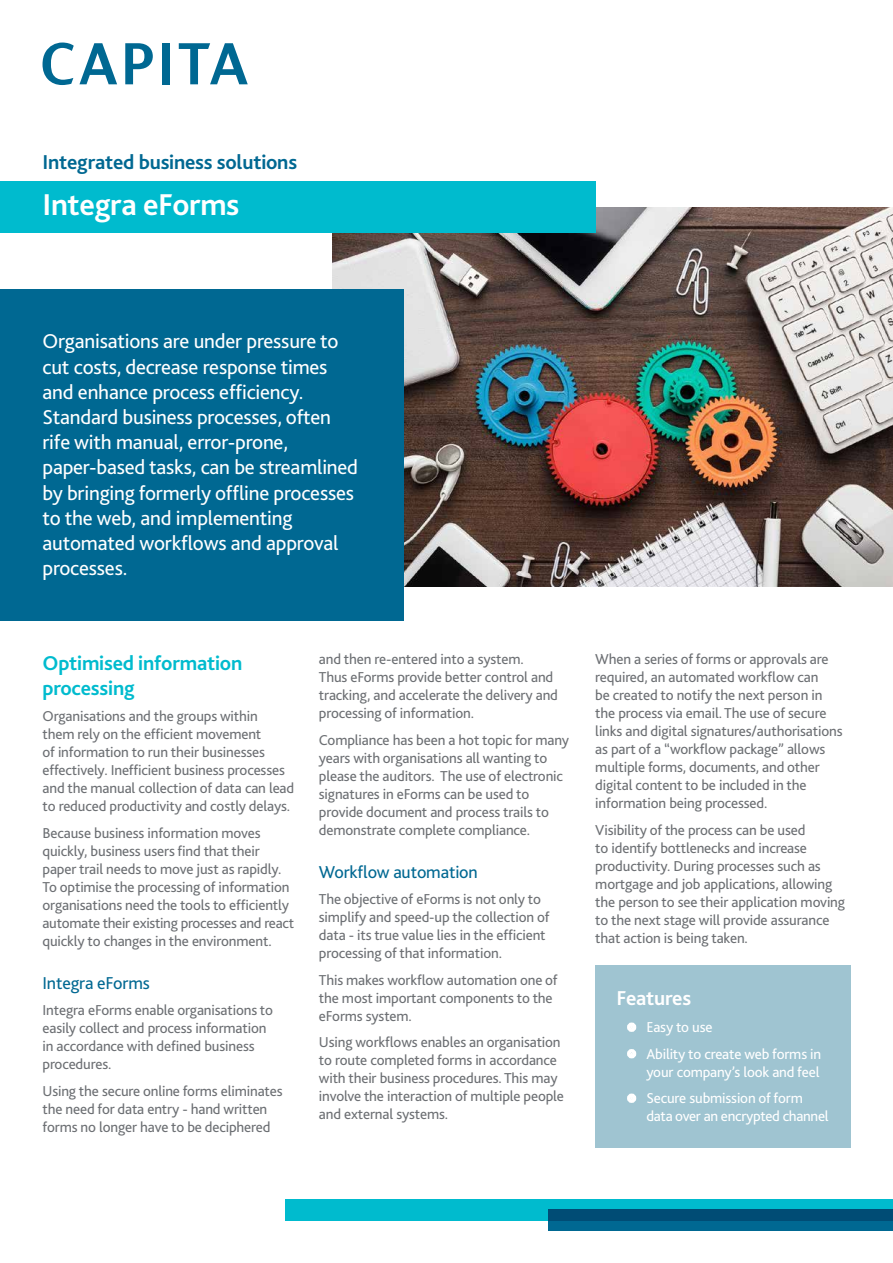
<style>
.page{position:relative;width:893px;height:1263px;background:#fff}
.page>*{position:absolute;margin:0;border:0;box-sizing:border-box;transform-origin:0 0}
.t1{font:700 31.5px "Bliss 2";letter-spacing:-.01em;color:#fff}
.t2{font:21px/25.2px "Bliss 2";letter-spacing:-.01em;color:#fff}
.t3{font:700 21px/25.2px "Bliss 2";letter-spacing:-.01em;color:#00bbce}
.t4{font:700 21px "Bliss 2";letter-spacing:-.01em;color:#006892}
.t5{font:700 21px "Bliss 2";letter-spacing:-.01em;color:#fff}
.t6{font:18px "Bliss 2";letter-spacing:-.01em;color:#006892}
.t7{font:15px/18px "Bliss 2";letter-spacing:-.01em;color:#6c6f73}
.t8{font:15px/18px "Bliss 2";letter-spacing:-.01em;color:#fff;text-align:right}
</style>
<div class="page">
<img style="left:333px;top:207px;width:560px;height:380px">
<div style="left:0;top:182px;width:595px;height:51px;background:#00bbce"></div>
<svg style="left:125px;top:43px;width:28px;height:41px"></svg>
<div style="left:162px;top:43px;width:8px;height:41px;background:#006892"></div>
<svg style="left:43px;top:43px;width:74px;height:42px"></svg>
<svg style="left:179px;top:43px;width:69px;height:41px"></svg>
<div style="left:285px;top:1199px;width:608px;height:21px;background:#00bbce"></div>
<svg style="left:549px;top:1210px;width:344px;height:21px;background:#005982"></svg>
<div style="left:0;top:289px;width:404px;height:332px;background:#006892"></div>
<div style="left:595px;top:965px;width:255px;height:183px;background:#9fc4d1"></div>
<div style="left:627px;top:1022px;width:9px;height:10px;border:6px solid #fff;border-radius:50%"></div>
<div style="left:627px;top:1049px;width:9px;height:9px;border:6px solid #fff;border-radius:50%"></div>
<div style="left:627px;top:1093px;width:9px;height:10px;border:6px solid #fff;border-radius:50%"></div>
<h2 class="t4" style="left:43px;top:149px;width:256px">Integrated business solutions</h2>
<h1 class="t1" style="left:43px;top:185px;width:199px">Integra eForms</h1>
<p class="t2" style="left:43px;top:328px;width:317px">Organisations are under pressure to cut costs, decrease response times and enhance process efficiency.<br>Standard business processes, often rife with manual, error-prone, paper-based tasks, can be streamlined by bringing formerly offline processes to the web, and implementing automated workflows and approval processes.</p>
<h2 class="t3" style="left:43px;top:649px;width:201px">Optimised information processing</h2>
<p class="t7" style="left:43px;top:707px;width:253px">Organisations and the groups within<br>them rely on the efficient movement<br>of information to run their businesses effectively. Inefficient business processes and the manual collection of data can lead to reduced productivity and costly delays.</p>
<p class="t7" style="left:43px;top:823px;width:253px">Because business information moves quickly, business users find that their paper trail needs to move just as rapidly.<br>To optimise the processing of information organisations need the tools to efficiently automate their existing processes and react quickly to changes in the environment.</p>
<p class="t6" style="left:43px;top:971px;width:109px">Integra eForms</p>
<p class="t7" style="left:43px;top:1001px;width:232px">Integra eForms enable organisations to easily collect and process information in accordance with defined business procedures.</p>
<p class="t7" style="left:43px;top:1081px;width:242px">Using the secure online forms eliminates the need for data entry - hand written forms no longer have to be deciphered</p>
<p class="t7" style="left:319px;top:650px;width:241px">and then re-entered into a system.<br>Thus eForms provide better control and tracking, and accelerate the delivery and processing of information.</p>
<p class="t7" style="left:319px;top:730px;width:252px">Compliance has been a hot topic for many years with organisations all wanting to please the auditors. The use of electronic signatures in eForms can be used to provide document and process trails to demonstrate complete compliance.</p>
<p class="t6" style="left:319px;top:860px;width:160px">Workflow automation</p>
<p class="t7" style="left:319px;top:890px;width:232px">The objective of eForms is not only to simplify and speed-up the collection of data - its true value lies in the efficient processing of that information.</p>
<p class="t7" style="left:319px;top:970px;width:240px">This makes workflow automation one of the most important components to the eForms system.</p>
<p class="t7" style="left:319px;top:1033px;width:247px">Using workflows enables an organisation to route completed forms in accordance with their business procedures. This may involve the interaction of multiple people and external systems.</p>
<p class="t7" style="left:595px;top:650px;width:249px">When a series of forms or approvals are required, an automated workflow can<br>be created to notify the next person in the process via email. The use of secure links and digital signatures/authorisations as part of a “workflow package” allows multiple forms, documents, and other digital content to be included in the information being processed.</p>
<p class="t7" style="left:595px;top:820px;width:251px">Visibility of the process can be used<br>to identify bottlenecks and increase productivity. During processes such as mortgage and job applications, allowing the person to see their application moving to the next stage will provide assurance that action is being taken.</p>
<h2 class="t5" style="left:617px;top:985px;width:76px">Features</h2>
<p class="t8" style="left:629px;top:1018px;width:85px">• Easy to use</p>
<p class="t8" style="left:629px;top:1044px;width:193px">• Ability to create web forms in your company’s look and feel</p>
<p class="t8" style="left:646px;top:1089px;width:184px;text-align:left;text-indent:-17px">• Secure submission of form data over an encrypted channel</p>
</div>
